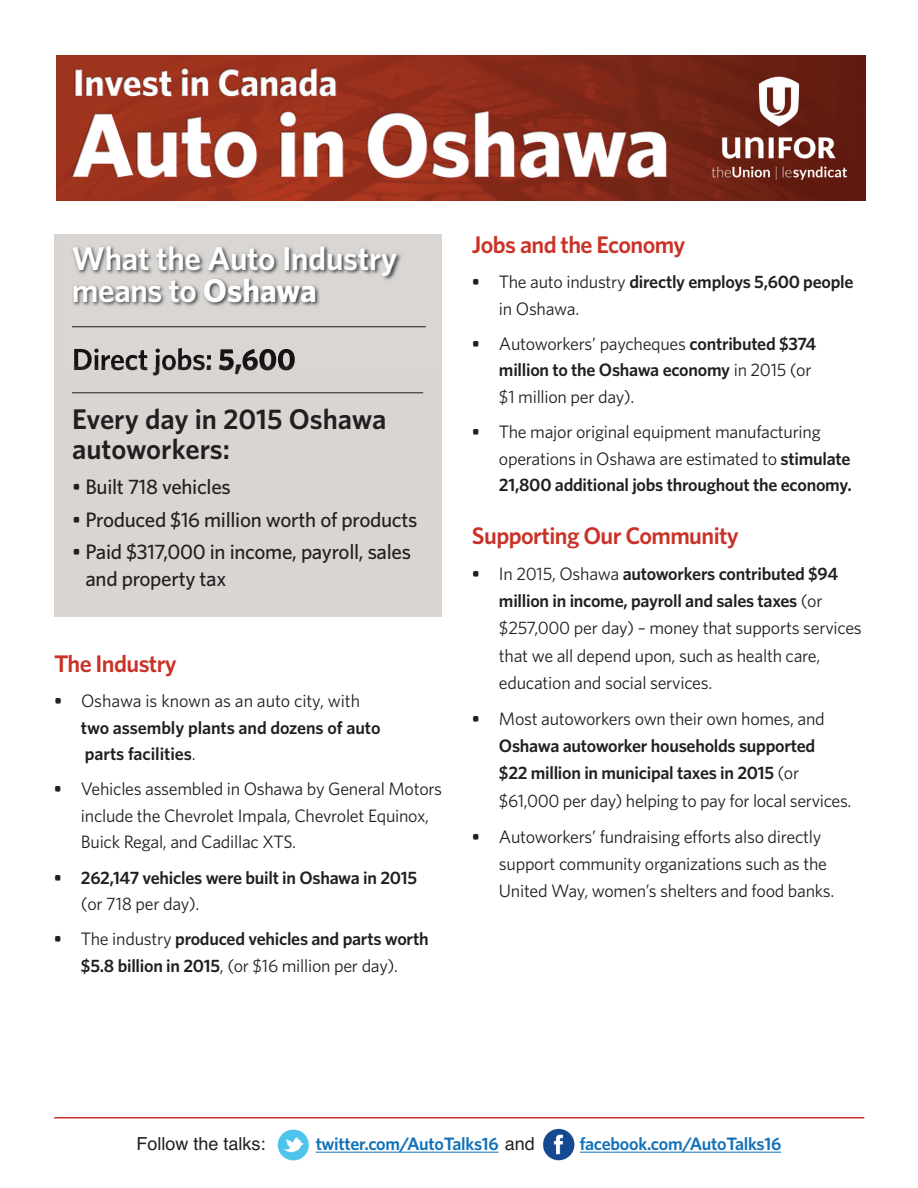
<style>
.page{position:relative;width:918px;height:1188px;background:#fff}
.page>*{position:absolute;margin:0;border:0;box-sizing:border-box;transform-origin:0 0}
.t1{font:600 33px/31.5px "Whitney";letter-spacing:-.01em;color:#fff}
.t2{font:600 30px "Whitney";letter-spacing:-.015em;color:#231f20}
.t3{font:600 28.5px/30px "Whitney";color:#231f20}
.t4{font:600 24px "Whitney";letter-spacing:-.025em;color:#ca3227}
.t5{font:500 21px/27px "Whitney";letter-spacing:-.015em;color:#231f20}
.t6{font:18px/27.3px "Whitney";letter-spacing:-.015em;color:#231f20}
.t7{font:600 18px/26.5px "Whitney";letter-spacing:-.015em;color:#231f20}
.t8{font:600 18px "Whitney";letter-spacing:-.015em;color:#1271b9}
.t9{font:18px "Helvetica";color:#231f20}
.s1{font-weight:700}
.s2{font-weight:400}
.s3{font-weight:600}
.s4{font-family:"Helvetica";font-weight:400;color:#231f20}
</style>
<div class="page">
<img style="left:56px;top:56px;width:809px;height:144px">
<div style="left:54px;top:234px;width:387px;height:383px;background:#d9d5d2"></div>
<hr style="left:72px;top:392px;width:351px;height:1px;background:#231f20">
<img style="left:72px;top:235px;width:370px;height:131px">
<img style="left:74px;top:348px;width:137px;height:18px">
<img style="left:219px;top:349px;width:76px;height:17px">
<hr style="left:72px;top:326px;width:354px;height:1px;background:#231f20">
<hr style="left:316px;top:1152px;width:183px;height:1px;background:#1271b9">
<hr style="left:580px;top:1152px;width:201px;height:1px;background:#1271b9">
<hr style="left:54px;top:1117px;width:810px;height:2px;background:#ca3227">
<img style="left:543px;top:1128px;width:32px;height:33px">
<img style="left:277px;top:1129px;width:32px;height:32px">
<h1 class="t1" style="left:72px;top:246px;width:327px">What the Auto Industry means to <span class="s1">Oshawa</span></h1>
<h2 class="t2" style="left:72px;top:349px;width:225px">Direct jobs: <span class="s1">5,600</span></h2>
<h3 class="t3" style="left:72px;top:407px;width:316px">Every day in 2015 Oshawa autoworkers:</h3>
<p class="t5" style="left:72px;top:476px;width:160px">• Built 718 vehicles</p>
<p class="t5" style="left:72px;top:508px;width:347px">• Produced $16 million worth of products</p>
<p class="t5" style="left:86px;top:540px;width:327px;text-indent:-14px">• Paid $317,000 in income, payroll, sales and property tax</p>
<h3 class="t4" style="left:54px;top:655px;width:124px">The Industry</h3>
<p class="t7" style="left:81px;top:689px;width:301px;text-indent:-27px">• <span class="s2">Oshawa is known as an auto city, with </span>two assembly plants and dozens of auto parts facilities<span class="s2">.</span></p>
<p class="t6" style="left:81px;top:778px;width:363px;line-height:26.5px;text-indent:-27px"><span class="s3">•</span> Vehicles assembled in Oshawa by General Motors include the Chevrolet Impala, Chevrolet Equinox,<br>Buick Regal, and Cadillac XTS.</p>
<p class="t7" style="left:54px;top:866px;width:365px">• 262,147 vehicles were built in Oshawa in 2015</p>
<p class="t6" style="left:81px;top:892px;width:120px">(or 718 per day).</p>
<p class="t7" style="left:54px;top:928px;width:376px;text-align:center">• <span class="s2">The industry</span> produced vehicles and parts worth $5.8 billion in 2015<span class="s2">, (or $16 million per day).</span></p>
<h3 class="t4" style="left:472px;top:236px;width:215px">Jobs and the Economy</h3>
<p class="t7" style="left:499px;top:270px;width:356px;text-indent:-27px">• <span class="s2">The auto industry</span> directly employs 5,600 people <span class="s2">in Oshawa.</span></p>
<p class="t6" style="left:499px;top:332px;width:319px;line-height:26.5px;text-indent:-27px"><span class="s3">•</span> Autoworkers’ paycheques <span class="s3">contributed $374 million to the Oshawa economy</span> in 2015 (or $1 million per day).</p>
<p class="t6" style="left:499px;top:420px;width:354px;line-height:26.5px;text-indent:-27px"><span class="s3">•</span> The major original equipment manufacturing operations in Oshawa are estimated to <span class="s3">stimulate<br>21,800 additional jobs throughout the economy.</span></p>
<h3 class="t4" style="left:472px;top:527px;width:268px">Supporting Our Community</h3>
<p class="t6" style="left:499px;top:561px;width:364px;text-indent:-27px"><span class="s3">•</span> In 2015, Oshawa <span class="s3">autoworkers contributed $94 million in income, payroll and sales taxes</span> (or $257,000 per day) – money that supports services that we all depend upon, such as health care, education and social services.</p>
<p class="t6" style="left:499px;top:707px;width:354px;text-indent:-27px"><span class="s3">•</span> Most autoworkers own their own homes, and <span class="s3">Oshawa autoworker households supported<br>$22 million in municipal taxes in 2015</span> (or $61,000 per day) helping to pay for local services.</p>
<p class="t6" style="left:499px;top:824px;width:337px;text-indent:-27px"><span class="s3">•</span> Autoworkers’ fundraising efforts also directly support community organizations such as the<br>United Way, women’s shelters and food banks.</p>
<p class="t9" style="left:137px;top:1133px;width:131px">Follow the talks:</p>
<p class="t8" style="left:316px;top:1138px;width:221px">twitter.com/AutoTalks16 <span class="s4">and</span></p>
<p class="t8" style="left:580px;top:1138px;width:203px">facebook.com/AutoTalks16</p>
</div>
